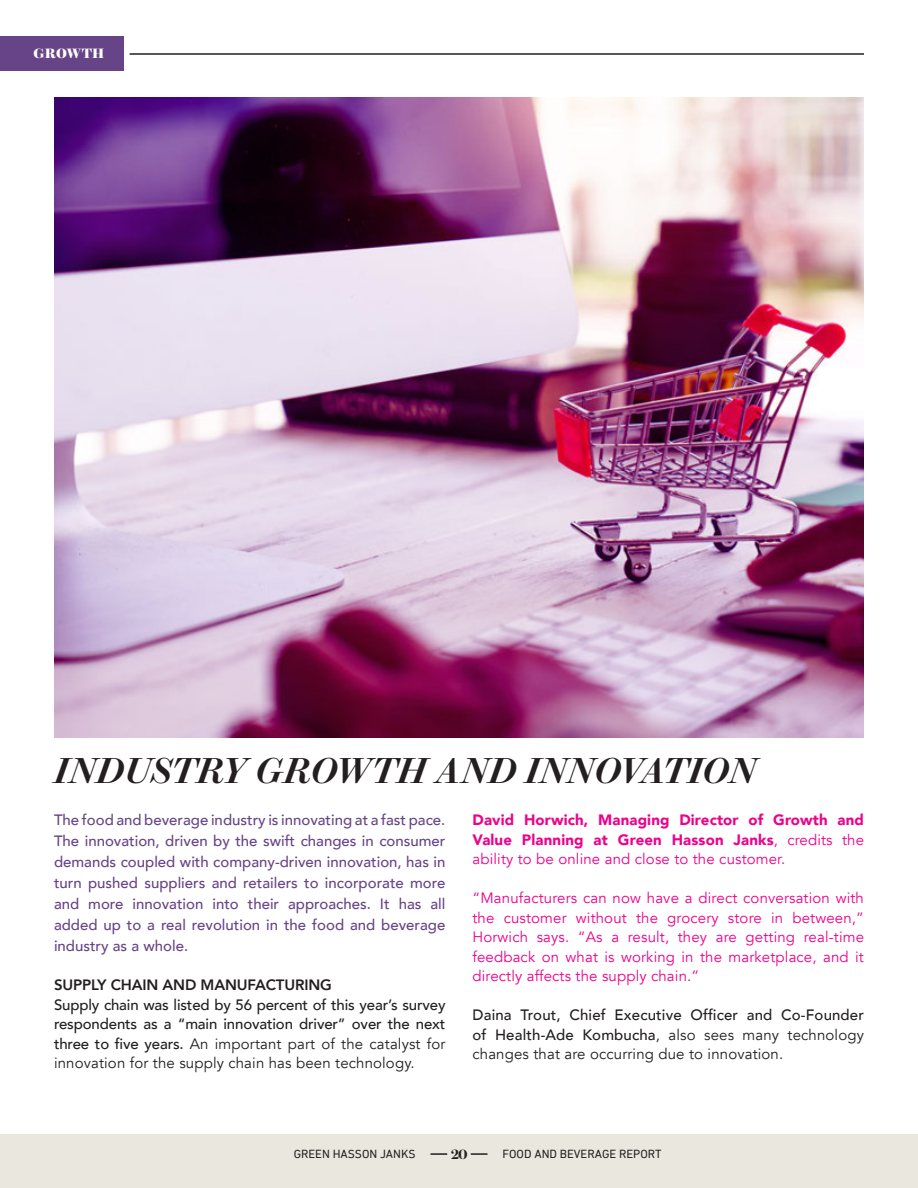
<style>
.page{position:relative;width:918px;height:1188px;background:#fff}
.page>*{position:absolute;margin:0;border:0;box-sizing:border-box;transform-origin:0 0}
.t1{font:italic 500 36px "Brunel Deck";letter-spacing:.015em;color:#231f20}
.t2{font:500 15px/19.5px "Avenir";letter-spacing:-.01em;color:#231f20;text-align:justify}
.t3{font:500 15px/21px "Avenir";color:#674488;text-align:justify}
.t4{font:15px/19.5px "Avenir";letter-spacing:.01em;color:#ed028c;text-align:justify}
.t5{font:900 15px/19.5px "Avenir";letter-spacing:.01em;color:#ed028c;text-align:justify}
.t6{font:800 15px "Avenir";letter-spacing:-.01em;color:#231f20}
.t7{font:700 13.5px "Brunel Deck";letter-spacing:.015em;color:#fff}
.t8{font:600 13.5px "Brunel Deck";color:#231f20}
.t9{font:12px "DIN Next LT Pro";color:#231f20}
.s1{font-weight:400}
</style>
<div class="page">
<div style="left:0;top:1134px;width:918px;height:54px;background:#e9e7de"></div>
<svg style="left:430px;top:1153px;width:17px;height:2px"></svg>
<svg style="left:471px;top:1153px;width:17px;height:2px"></svg>
<div style="left:0;top:36px;width:123px;height:35px;background:#674488"></div>
<hr style="left:130px;top:53px;width:734px;height:2px;background:#231f20">
<img style="left:54px;top:97px;width:810px;height:640px">
<p class="t7" style="left:34px;top:46px;width:72px">GROWTH</p>
<p class="t1" style="left:54px;top:750px;width:703px">INDUSTRY GROWTH AND INNOVATION</p>
<p class="t3" style="left:54px;top:808px;width:393px">The food and beverage industry is innovating at a fast pace.<br>The innovation, driven by the swift changes in consumer demands coupled with company-driven innovation, has in turn pushed suppliers and retailers to incorporate more and more innovation into their approaches. It has all added up to a real revolution in the food and beverage industry as a whole.</p>
<p class="t6" style="left:54px;top:973px;width:279px">SUPPLY CHAIN AND MANUFACTURING</p>
<p class="t2" style="left:54px;top:994px;width:393px">Supply chain was listed by 56 percent of this year’s survey respondents as a “main innovation driver” over the next three to five years. <span class="s1">An important part of the catalyst for innovation for the supply chain has been technology.</span></p>
<p class="t5" style="left:472px;top:810px;width:393px">David Horwich, Managing Director of Growth and Value Planning at Green Hasson Janks<span class="s1">, credits the ability to be online and close to the customer.</span></p>
<p class="t4" style="left:472px;top:888px;width:393px">“Manufacturers can now have a direct conversation with the customer without the grocery store in between,” Horwich says. “As a result, they are getting real-time feedback on what is working in the marketplace, and it directly affects the supply chain.”</p>
<p class="t2" style="left:472px;top:1004px;width:393px">Daina Trout, Chief Executive Officer and Co-Founder of Health-Ade Kombucha<span class="s1">, also sees many technology changes that are occurring due to innovation.</span></p>
<p class="t9" style="left:294px;top:1147px;width:123px">GREEN HASSON JANKS</p>
<p class="t8" style="left:451px;top:1147px;width:18px">20</p>
<p class="t9" style="left:503px;top:1147px;width:161px">FOOD AND BEVERAGE REPORT</p>
</div>
